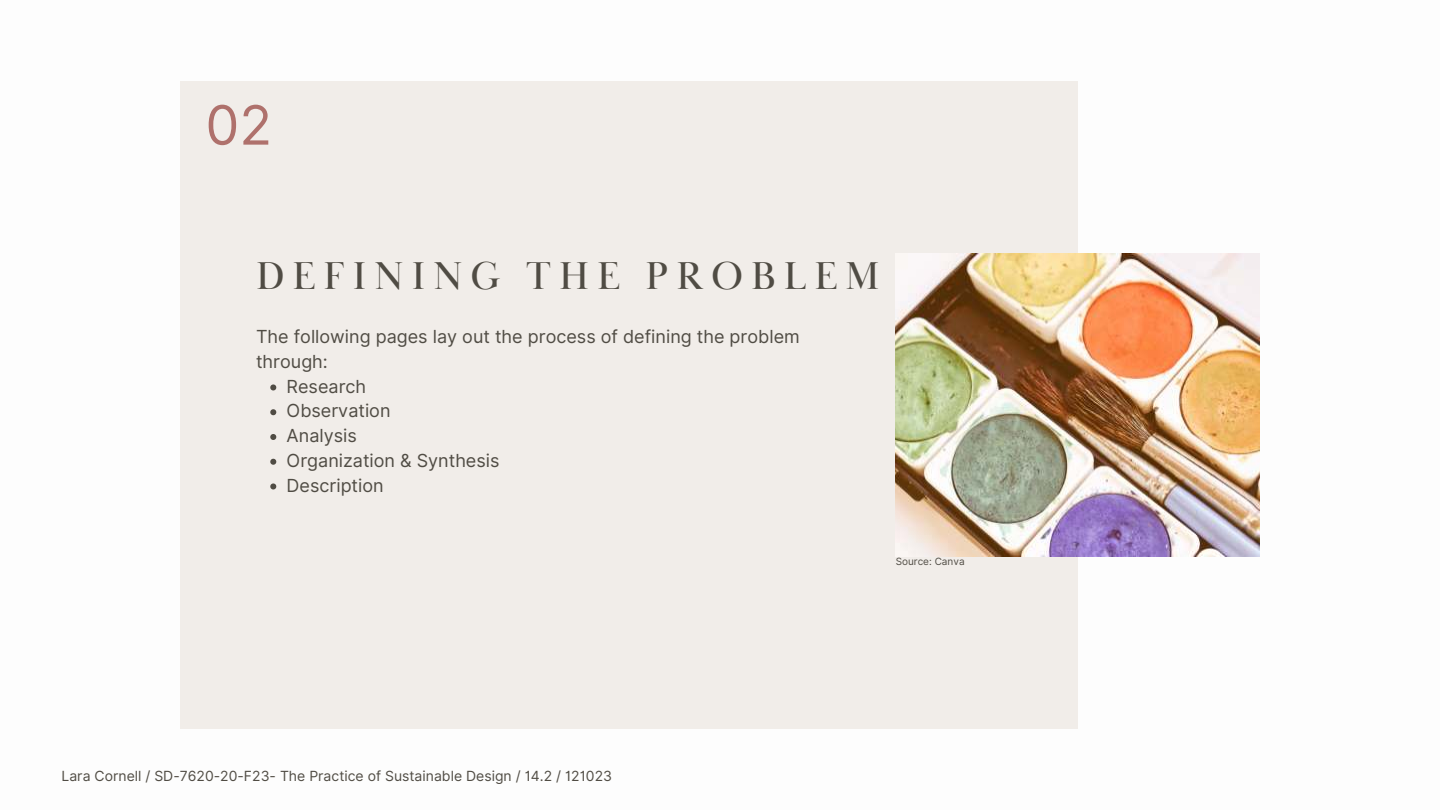
<style>
.page{position:relative;width:1440px;height:810px;background:#fff}
.page>*{position:absolute;margin:0;border:0;box-sizing:border-box;transform-origin:0 0}
.t1{font:54.2px "Inter";color:#af716c}
.t2{font:40px "Baskerville Display PT";letter-spacing:.2em;color:#504c44}
.t3{font:18px "Inter";color:#504c44}
.t4{font:14px "Inter";color:#504c44}
.t5{font:10px "Inter";color:#504c44}
</style>
<div class="page">
<div style="left:180px;top:81px;width:898px;height:648px;background:#f1ede9"></div>
<img style="left:896px;top:254px;width:364px;height:302px">
<svg style="left:270px;top:384px;width:6px;height:6px"></svg>
<svg style="left:270px;top:409px;width:6px;height:6px"></svg>
<svg style="left:270px;top:434px;width:6px;height:6px"></svg>
<svg style="left:270px;top:459px;width:6px;height:6px"></svg>
<svg style="left:270px;top:483px;width:6px;height:6px"></svg>
<h1 class="t1" style="left:205px;top:86px;width:68px">02</h1>
<h2 class="t2" style="left:256px;top:252px;width:625px">DEFINING THE PROBLEM</h2>
<p class="t3" style="left:256px;top:324px;width:545px">The following pages lay out the process of defining the problem</p>
<p class="t3" style="left:256px;top:348px;width:73px">through:</p>
<p class="t3" style="left:287px;top:373px;width:81px">Research</p>
<p class="t3" style="left:287px;top:398px;width:105px">Observation</p>
<p class="t3" style="left:287px;top:423px;width:72px">Analysis</p>
<p class="t3" style="left:287px;top:447px;width:214px">Organization &amp; Synthesis</p>
<p class="t3" style="left:287px;top:472px;width:99px">Description</p>
<p class="t5" style="left:896px;top:554px;width:70px">Source: Canva</p>
<p class="t4" style="left:62px;top:766px;width:552px">Lara Cornell / SD-7620-20-F23- The Practice of Sustainable Design / 14.2 / 121023</p>
</div>
